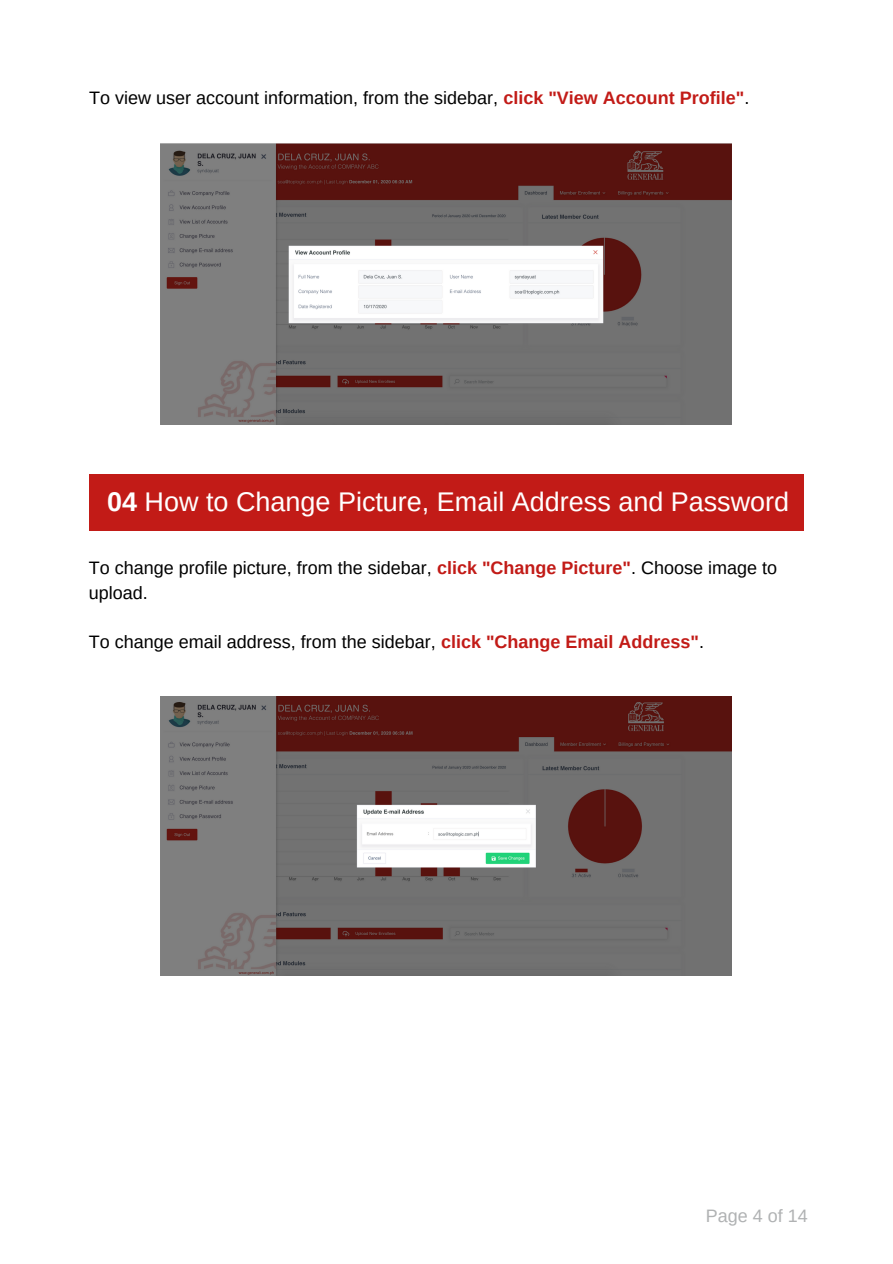
<style>
.page{position:relative;width:893px;height:1264px;background:#fff}
.page>*{position:absolute;margin:0;border:0;box-sizing:border-box;transform-origin:0 0}
.t1{font:27px "Arimo";color:#fff}
.t2{font:18px/24.8px "Arimo";color:#000}
.t3{font:18px "Arimo";color:#b0b2b3}
.s1{font-weight:700;color:#c21b17}
.s2{font-weight:700}
</style>
<div class="page">
<div style="left:89px;top:474px;width:714px;height:57px;background:#c21b17"></div>
<img style="left:160px;top:143px;width:571px;height:281px">
<img style="left:160px;top:696px;width:571px;height:279px">
<p class="t2" style="left:89px;top:86px;width:661px">To view user account information, from the sidebar, <span class="s1">click "View Account Profile"</span>.</p>
<p class="t1" style="left:107px;top:486px;width:683px"><span class="s2">04</span> How to Change Picture, Email Address and Password</p>
<p class="t2" style="left:89px;top:556px;width:689px">To change profile picture, from the sidebar, <span class="s1">click "Change Picture"</span>. Choose image to upload.</p>
<p class="t2" style="left:89px;top:630px;width:616px">To change email address, from the sidebar, <span class="s1">click "Change Email Address"</span>.</p>
<p class="t3" style="left:705px;top:1205px;width:103px">Page 4 of 14</p>
</div>
